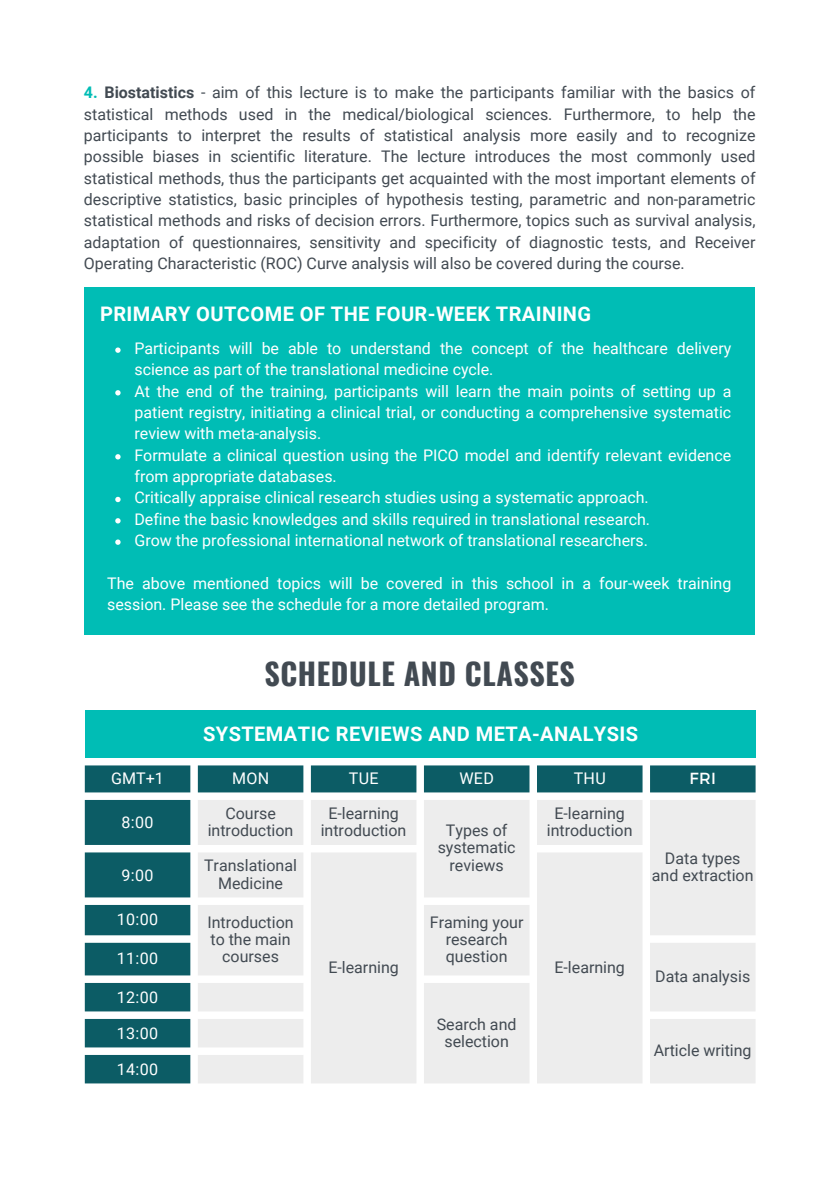
<style>
.page{position:relative;width:839px;height:1191px;background:#fff}
.page>*{position:absolute;margin:0;border:0;box-sizing:border-box;transform-origin:0 0}
.t1{font:700 30px "Oswald";letter-spacing:.02em;color:#424a52}
.t2{font:700 20px "Roboto";letter-spacing:.02em;color:#fff}
.t3{font:16px/17.4px "Roboto";color:#424a52;text-align:center}
.t4{font:16px/21.4px "Roboto";color:#fff}
.t5{font:16px "Montserrat";color:#fff}
.s1{font-weight:700;color:#00bdb5}
.s2{font-weight:700}
</style>
<div class="page">
<svg style="left:85px;top:765px;width:670px;height:318px;fill:#0c5c65"></svg>
<svg style="left:198px;top:800px;width:557px;height:283px;background:#eee"></svg>
<div style="left:85px;top:711px;width:670px;height:47px;background:#00bdb5"></div>
<div style="left:84px;top:287px;width:670px;height:348px;background:#00bdb5"></div>
<svg style="left:115px;top:347px;width:6px;height:6px"></svg>
<svg style="left:115px;top:390px;width:6px;height:5px"></svg>
<svg style="left:115px;top:454px;width:6px;height:5px"></svg>
<svg style="left:115px;top:497px;width:6px;height:5px"></svg>
<svg style="left:115px;top:518px;width:6px;height:5px"></svg>
<svg style="left:115px;top:539px;width:6px;height:6px"></svg>
<p class="t3" style="left:84px;top:82px;width:673px;line-height:21.4px;text-align:justify"><span class="s1">4.</span> <span class="s2">Biostatistics</span> - aim of this lecture is to make the participants familiar with the basics of statistical methods used in the medical/biological sciences. Furthermore, to help the participants to interpret the results of statistical analysis more easily and to recognize possible biases in scientific literature. The lecture introduces the most commonly used statistical methods, thus the participants get acquainted with the most important elements of descriptive statistics, basic principles of hypothesis testing, parametric and non-parametric statistical methods and risks of decision errors. Furthermore, topics such as survival analysis, adaptation of questionnaires, sensitivity and specificity of diagnostic tests, and Receiver Operating Characteristic (ROC) Curve analysis will also be covered during the course.</p>
<p class="t2" style="left:100px;top:302px;width:492px">PRIMARY OUTCOME OF THE FOUR-WEEK TRAINING</p>
<p class="t4" style="left:134px;top:338px;width:598px">Participants will be able to understand the concept of the healthcare delivery science as part of the translational medicine cycle.<br>At the end of the training, participants will learn the main points of setting up a patient registry, initiating a clinical trial, or conducting a comprehensive systematic review with meta-analysis.<br>Formulate a clinical question using the PICO model and identify relevant evidence from appropriate databases.<br>Critically appraise clinical research studies using a systematic approach.<br>Define the basic knowledges and skills required in translational research.<br>Grow the professional international network of translational researchers.</p>
<p class="t4" style="left:107px;top:573px;width:625px">The above mentioned topics will be covered in this school in a four-week training session. Please see the schedule for a more detailed program.</p>
<h1 class="t1" style="left:264px;top:650px;width:312px">SCHEDULE AND CLASSES</h1>
<p class="t2" style="left:203px;top:723px;width:436px">SYSTEMATIC REVIEWS AND META-ANALYSIS</p>
<p class="t4" style="left:111px;top:768px;width:54px">GMT+1</p>
<p class="t4" style="left:232px;top:768px;width:39px">MON</p>
<p class="t4" style="left:349px;top:768px;width:31px">TUE</p>
<p class="t4" style="left:459px;top:768px;width:36px">WED</p>
<p class="t4" style="left:573px;top:768px;width:34px">THU</p>
<p class="t5" style="left:689px;top:768px;width:28px">FRI</p>
<p class="t4" style="left:122px;top:812px;width:33px">8:00</p>
<p class="t3" style="left:208px;top:805px;width:87px">Course introduction</p>
<p class="t3" style="left:321px;top:805px;width:87px">E-learning introduction</p>
<p class="t3" style="left:547px;top:805px;width:87px">E-learning introduction</p>
<p class="t3" style="left:437px;top:822px;width:79px">Types of systematic reviews</p>
<p class="t3" style="left:665px;top:850px;width:77px">Data types</p>
<p class="t3" style="left:204px;top:857px;width:94px">Translational<br>Medicine</p>
<p class="t4" style="left:122px;top:864px;width:33px">9:00</p>
<p class="t3" style="left:652px;top:867px;width:103px">and extraction</p>
<p class="t4" style="left:117px;top:909px;width:43px">10:00</p>
<p class="t3" style="left:207px;top:914px;width:88px">Introduction to the main courses</p>
<p class="t3" style="left:430px;top:914px;width:95px">Framing your research</p>
<p class="t4" style="left:117px;top:948px;width:43px">11:00</p>
<p class="t3" style="left:446px;top:948px;width:63px">question</p>
<p class="t3" style="left:328px;top:958px;width:72px">E-learning</p>
<p class="t3" style="left:554px;top:958px;width:72px">E-learning</p>
<p class="t4" style="left:117px;top:987px;width:43px">12:00</p>
<p class="t4" style="left:117px;top:1023px;width:43px">13:00</p>
<p class="t4" style="left:117px;top:1059px;width:43px">14:00</p>
<p class="t3" style="left:437px;top:1016px;width:81px">Search and selection</p>
<p class="t3" style="left:655px;top:967px;width:97px">Data analysis</p>
<p class="t3" style="left:653px;top:1042px;width:99px">Article writing</p>
</div>
